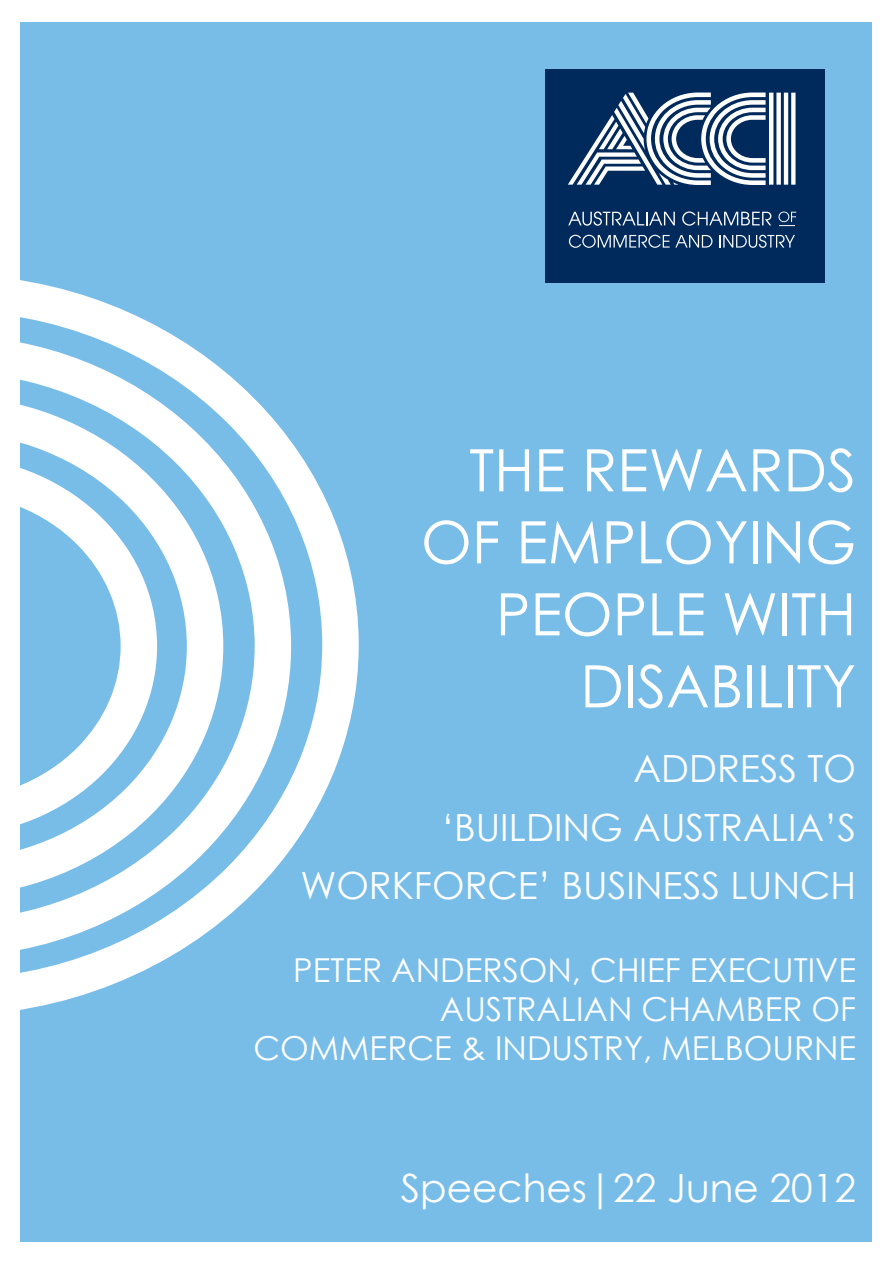
<style>
.page{position:relative;width:893px;height:1263px;background:#fff}
.page>*{position:absolute;margin:0;border:0;box-sizing:border-box;transform-origin:0 0}
.t1{font:58.5px "Century Gothic";color:#fff}
.t2{font:39px "Century Gothic";color:#fff}
.t3{font:37.5px "Century Gothic";color:#fff}
.t4{font:33px/39px "Century Gothic";color:#fff;text-align:right}
</style>
<div class="page">
<div style="left:20px;top:22px;width:852px;height:1220px;background:#78bde8"></div>
<svg style="left:20px;top:280px;width:339px;height:730px"></svg>
<svg style="left:20px;top:335px;width:271px;height:622px"></svg>
<div style="left:545px;top:69px;width:280px;height:213px;background:#00295c"></div>
<svg style="left:568px;top:211px;width:107px;height:15px"></svg>
<svg style="left:682px;top:211px;width:89px;height:15px"></svg>
<svg style="left:569px;top:235px;width:143px;height:13px"></svg>
<svg style="left:719px;top:235px;width:76px;height:13px"></svg>
<svg style="left:778px;top:212px;width:18px;height:14px"></svg>
<svg style="left:568px;top:93px;width:228px;height:92px"></svg>
<p class="t1" style="left:469px;top:429px;width:388px">THE REWARDS</p>
<p class="t1" style="left:421px;top:501px;width:437px">OF EMPLOYING</p>
<p class="t1" style="left:496px;top:573px;width:362px">PEOPLE WITH</p>
<p class="t1" style="left:580px;top:645px;width:277px">DISABILITY</p>
<p class="t3" style="left:633px;top:743px;width:224px">ADDRESS TO</p>
<p class="t3" style="left:441px;top:801px;width:417px">‘BUILDING AUSTRALIA’S</p>
<p class="t3" style="left:300px;top:860px;width:557px">WORKFORCE’ BUSINESS LUNCH</p>
<p class="t4" style="left:293px;top:950px;width:564px">PETER ANDERSON, CHIEF EXECUTIVE</p>
<p class="t4" style="left:253px;top:989px;width:604px">AUSTRALIAN CHAMBER OF<br>COMMERCE &amp; INDUSTRY, MELBOURNE</p>
<p class="t2" style="left:401px;top:1161px;width:457px">Speeches|22 June 2012</p>
</div>
